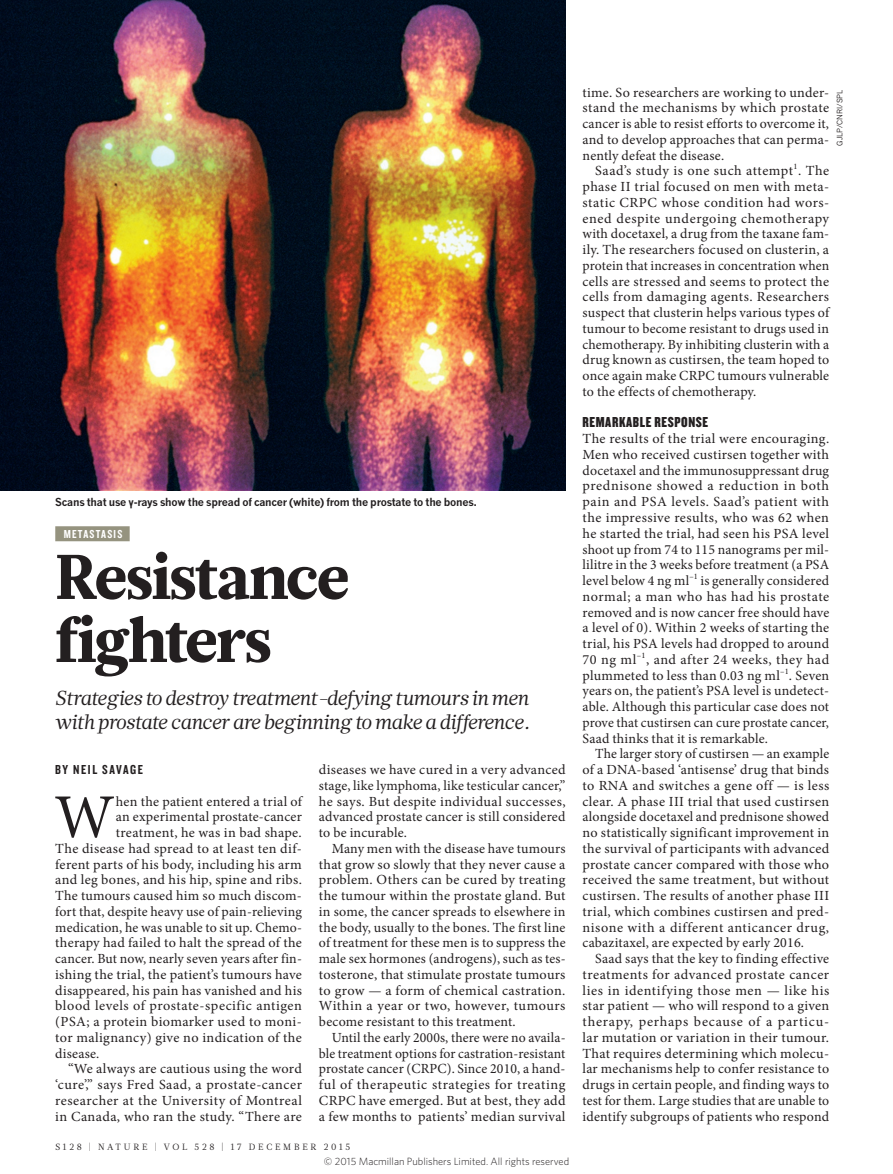
<style>
.page{position:relative;width:893px;height:1174px;background:#fff}
.page>*{position:absolute;margin:0;border:0;box-sizing:border-box;transform-origin:0 0}
.HEAD_42{font:900 63px/63px "Glosa Math";letter-spacing:-.02em;color:#231f20}
.BODY_DROP_CAP{font:62.4px "Minion Pro";color:#231f20}
.INTRO{font:italic 20.25px/23.7px "Glosa Math";color:#231f20}
.CROSSHEAD{font:15px "Knockout 69 Full Liteweight";letter-spacing:.04em;color:#231f20}
.BODY_INDENT{font:13.95px/15.8px "Minion Pro";letter-spacing:.015em;color:#231f20;text-align:justify}
.BODY_1ST_PARA{font:13.95px/15.8px "Minion Pro";letter-spacing:.01em;color:#231f20;text-align:justify}
.BODY_DROP_CAP-2{font:13.95px "Minion Pro";letter-spacing:.02em;color:#231f20}
.BODY_DROP_CAP-3{font:13.95px "Minion Pro";letter-spacing:.04em;color:#231f20}
.AUTHOR_BYLINE{font:13.5px "Knockout 49 Liteweight";letter-spacing:.115em;color:#231f20}
.SUBJECT_STRAP{font:12px "Knockout 49 Liteweight";letter-spacing:.1em;color:#fff}
.PIC_CAPTION{font:700 10.8px "News Gothic MTOT";letter-spacing:-.02em;color:#231f20}
.t1{font:300 10.5px "Whitney";color:#231f20}
.t2{font:9px "Glosa Math";letter-spacing:.305em;color:#231f20}
.PIC_CREDIT{font:7.5px "News Gothic MTOT";color:#231f20}
</style>
<div class="page">
<img style="left:0;top:0;width:566px;height:490px">
<div style="left:55px;top:526px;width:75px;height:15px;background:#95937f"></div>
<p class="PIC_CAPTION" style="left:55px;top:495px;width:423px">Scans that use γ-rays show the spread of cancer (white) from the prostate to the bones.</p>
<p class="SUBJECT_STRAP" style="left:64px;top:526px;width:60px">METASTASIS</p>
<p class="HEAD_42" style="left:55px;top:546px;width:296px">Resistance fighters</p>
<p class="INTRO" style="left:55px;top:686px;width:476px">Strategies to destroy treatment-defying tumours in men with prostate cancer are beginning to make a difference.</p>
<p class="AUTHOR_BYLINE" style="left:55px;top:761px;width:89px">BY NEIL SAVAGE</p>
<p class="BODY_DROP_CAP" style="left:54px;top:775px;width:62px">W</p>
<p class="BODY_DROP_CAP-2" style="left:116px;top:791px;width:188px">hen the patient entered a trial of</p>
<p class="BODY_DROP_CAP-2" style="left:116px;top:807px;width:188px">an experimental prostate-cancer</p>
<p class="BODY_DROP_CAP-2" style="left:116px;top:823px;width:188px">treatment, he was in bad shape.</p>
<p class="BODY_DROP_CAP-2" style="left:55px;top:839px;width:248px">The disease had spread to at least ten dif-</p>
<p class="BODY_DROP_CAP-2" style="left:55px;top:854px;width:248px">ferent parts of his body, including his arm</p>
<p class="BODY_DROP_CAP-2" style="left:55px;top:870px;width:248px">and leg bones, and his hip, spine and ribs.</p>
<p class="BODY_DROP_CAP-2" style="left:55px;top:886px;width:248px">The tumours caused him so much discom-</p>
<p class="BODY_DROP_CAP-2" style="left:55px;top:902px;width:248px">fort that, despite heavy use of pain-relieving</p>
<p class="BODY_DROP_CAP-2" style="left:55px;top:917px;width:248px">medication, he was unable to sit up. Chemo-</p>
<p class="BODY_DROP_CAP-2" style="left:55px;top:933px;width:248px">therapy had failed to halt the spread of the</p>
<p class="BODY_DROP_CAP-2" style="left:55px;top:949px;width:248px">cancer. But now, nearly seven years after fin-</p>
<p class="BODY_DROP_CAP-2" style="left:55px;top:965px;width:248px">ishing the trial, the patient’s tumours have</p>
<p class="BODY_DROP_CAP-2" style="left:55px;top:980px;width:248px">disappeared, his pain has vanished and his</p>
<p class="BODY_DROP_CAP-3" style="left:55px;top:996px;width:248px">blood levels of prostate-specific antigen</p>
<p class="BODY_DROP_CAP-2" style="left:55px;top:1012px;width:248px">(PSA; a protein biomarker used to moni-</p>
<p class="BODY_DROP_CAP-2" style="left:55px;top:1028px;width:248px">tor malignancy) give no indication of the</p>
<p class="BODY_DROP_CAP-2" style="left:55px;top:1043px;width:46px">disease.</p>
<p class="BODY_INDENT" style="left:55px;top:1061px;width:248px;text-indent:13px">“We always are cautious using the word ‘cure’,” says Fred Saad, a prostate-cancer researcher at the University of Montreal in Canada, who ran the study. “There are</p>
<p class="BODY_INDENT" style="left:319px;top:762px;width:248px">diseases we have cured in a very advanced stage, like lymphoma, like testicular cancer,” he says. But despite individual successes, advanced prostate cancer is still considered to be incurable.</p>
<p class="BODY_INDENT" style="left:319px;top:840px;width:248px;text-indent:13px">Many men with the disease have tumours that grow so slowly that they never cause a problem. Others can be cured by treating the tumour within the prostate gland. But in some, the cancer spreads to elsewhere in the body, usually to the bones. The first line of treatment for these men is to suppress the male sex hormones (androgens), such as tes&shy;tosterone, that stimulate prostate tumours to grow — a form of chemical castration.<br>Within a year or two, however, tumours become resistant to this treatment.</p>
<p class="BODY_INDENT" style="left:319px;top:1029px;width:248px;text-indent:13px">Until the early 2000s, there were no availa&shy;ble treatment options for castration-resistant prostate cancer (CRPC). Since 2010, a hand&shy;ful of therapeutic strategies for treating CRPC have emerged. But at best, they add a few months to patients’ median survival</p>
<p class="t2" style="left:55px;top:1141px;width:297px">S128 | NATURE | VOL 528 | 17 DECEMBER 2015</p>
<p class="t1" style="left:324px;top:1154px;width:247px">© 2015 Macmillan Publishers Limited. All rights reserved</p>
<p class="BODY_INDENT" style="left:583px;top:84px;width:248px">time. So researchers are working to under&shy;stand the mechanisms by which prostate cancer is able to resist efforts to overcome it, and to develop approaches that can perma&shy;nently defeat the disease.</p>
<p class="BODY_INDENT" style="left:583px;top:163px;width:248px;text-indent:13px">Saad’s study is one such attempt<sup>1</sup>. The phase II trial focused on men with meta&shy;static CRPC whose condition had wors&shy;ened despite undergoing chemotherapy with docetaxel, a drug from the taxane fam&shy;ily. The researchers focused on clusterin, a protein that increases in concentration when cells are stressed and seems to protect the cells from damaging agents. Researchers suspect that clusterin helps various types of tumour to become resistant to drugs used in chemotherapy. By inhibiting clusterin with a drug known as custirsen, the team hoped to once again make CRPC tumours vulnerable to the effects of chemotherapy.</p>
<p class="CROSSHEAD" style="left:583px;top:413px;width:127px">REMARKABLE RESPONSE</p>
<p class="BODY_1ST_PARA" style="left:583px;top:431px;width:248px">The results of the trial were encouraging.<br>Men who received custirsen together with docetaxel and the immunosuppressant drug prednisone showed a reduction in both pain and PSA levels. Saad’s patient with the impressive results, who was 62 when he started the trial, had seen his PSA level shoot up from 74 to 115 nanograms per mil&shy;lilitre in the 3 weeks before treatment (a PSA level below 4 ng ml<sup>–1</sup> is generally considered normal; a man who has had his prostate removed and is now cancer free should have a level of 0). Within 2 weeks of starting the trial, his PSA levels had dropped to around 70 ng ml<sup>–1</sup>, and after 24 weeks, they had plummeted to less than 0.03 ng ml<sup>–1</sup>. Seven years on, the patient’s PSA level is undetect&shy;able. Although this particular case does not prove that custirsen can cure prostate cancer, Saad thinks that it is remarkable.</p>
<p class="BODY_INDENT" style="left:583px;top:746px;width:248px;text-indent:13px">The larger story of custirsen — an example of a DNA-based ‘antisense’ drug that binds to RNA and switches a gene off — is less clear. A phase III trial that used custirsen alongside docetaxel and prednisone showed no statistically significant improvement in the survival of participants with advanced prostate cancer compared with those who received the same treatment, but without custirsen. The results of another phase III trial, which combines custirsen and pred&shy;nisone with a different anticancer drug, cabazitaxel, are expected by early 2016.</p>
<p class="BODY_INDENT" style="left:583px;top:951px;width:248px;text-indent:13px">Saad says that the key to finding effective treatments for advanced prostate cancer lies in identifying those men — like his star patient — who will respond to a given therapy, perhaps because of a particu&shy;lar mutation or variation in their tumour.<br>That requires determining which molecu&shy;lar mechanisms help to confer resistance to drugs in certain people, and finding ways to test for them. Large studies that are unable to identify subgroups of patients who respond</p>
<p class="PIC_CREDIT" style="left:835px;top:146px;width:58px;rotate:-90deg">GJLP/CNRI/SPL</p>
</div>
